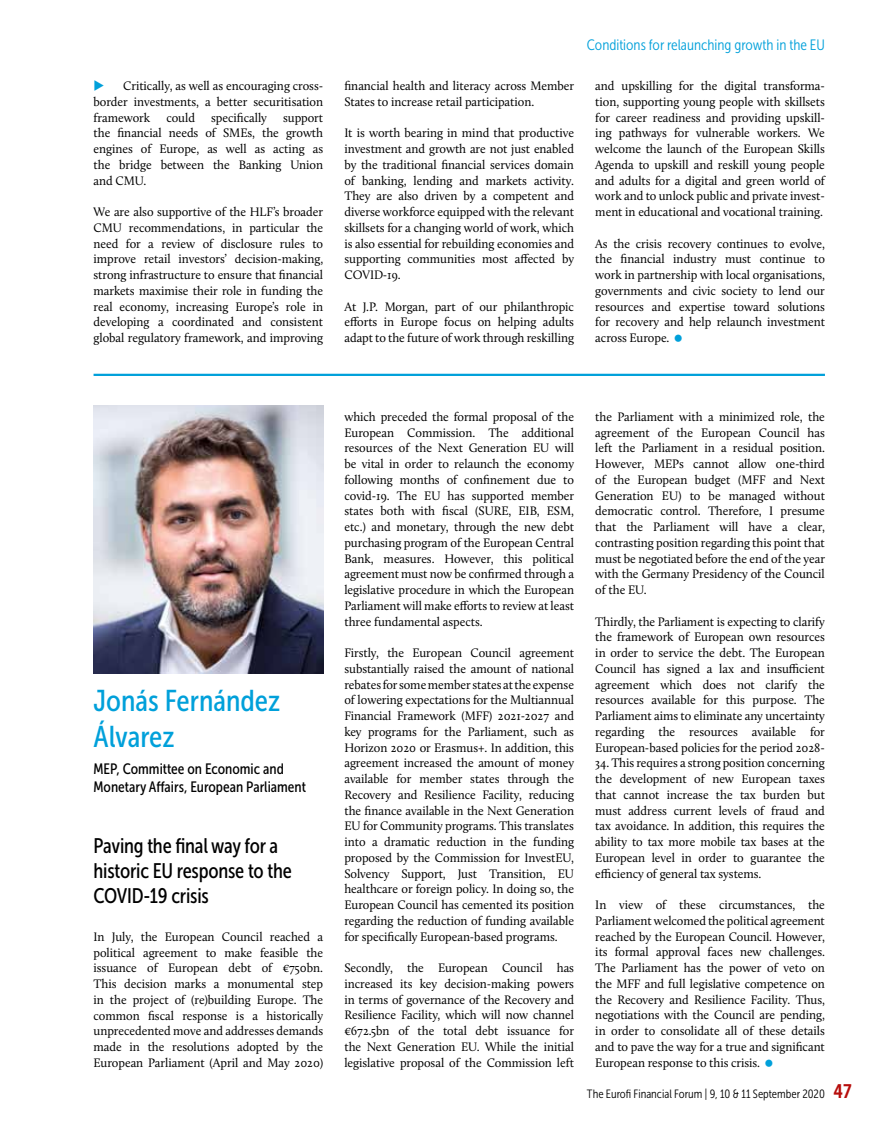
<style>
.page{position:relative;width:893px;height:1127px;background:#fff}
.page>*{position:absolute;margin:0;border:0;box-sizing:border-box;transform-origin:0 0}
.t1{font:30px/36px "Museo Sans Cond 500";color:#00a0da}
.t2{font:21px/25.2px "Museo Sans Cond 500";letter-spacing:-.01em;color:#000}
.t3{font:15px/18px "Museo Sans Cond 500";color:#000}
.t4{font:15px "Museo Sans Cond 300";color:#00a0da}
.t5{font:12.75px/15.8px "Calluna";letter-spacing:-.005em;color:#000;text-align:justify}
.t6{font:12px "Museo Sans Cond 300";color:#000}
.s1{font-family:"Museo Sans Cond 700";font-size:19.5px;color:#b70e0c}
</style>
<div class="page">
<hr style="left:94px;top:374px;width:731px;height:2px;background:#00a0da">
<img style="left:94px;top:405px;width:229px;height:268px">
<p class="t5" style="left:94px;top:78px;width:231px;text-indent:30px">Critically, as well as encouraging cross&shy;border investments, a better securitisation framework</p>
<p class="t5" style="left:166px;top:109px;width:30px">could</p>
<p class="t5" style="left:211px;top:109px;width:57px">specifically</p>
<p class="t5" style="left:94px;top:109px;width:231px;text-indent:190px">support the financial needs of SMEs, the growth engines of Europe, as well as acting as the bridge between the Banking Union and CMU.</p>
<p class="t5" style="left:94px;top:204px;width:231px">We are also supportive of the HLF’s broader CMU recommendations, in particular the need for a review of disclosure rules to improve retail investors’ decision-making, strong infrastructure to ensure that financial markets maximise their role in funding the real economy, increasing Europe’s role in developing a coordinated and consistent global regulatory framework, and improving</p>
<p class="t5" style="left:344px;top:78px;width:231px">financial health and literacy across Member<br>States to increase retail participation.</p>
<p class="t5" style="left:344px;top:125px;width:231px">It is worth bearing in mind that productive investment and growth are not just enabled by the traditional financial services domain of banking, lending and markets activity.<br>They are also driven by a competent and diverse workforce equipped with the relevant skillsets for a changing world of work, which is also essential for rebuilding economies and supporting communities most affected by COVID-19.</p>
<p class="t5" style="left:344px;top:298px;width:231px">At J.P. Morgan, part of our philanthropic efforts in Europe focus on helping adults adapt to the future of work through reskilling</p>
<p class="t4" style="left:587px;top:37px;width:240px">Conditions for relaunching growth in the EU</p>
<p class="t5" style="left:595px;top:78px;width:231px">and upskilling for the digital transforma&shy;tion, supporting young people with skillsets for career readiness and providing upskill&shy;ing pathways for vulnerable workers. We welcome the launch of the European Skills Agenda to upskill and reskill young people and adults for a digital and green world of work and to unlock public and private invest&shy;ment in educational and vocational training.</p>
<p class="t5" style="left:595px;top:235px;width:231px">As the crisis recovery continues to evolve, the financial industry must continue to work in partnership with local organisations, governments and civic society to lend our resources and expertise toward solutions for recovery and help relaunch investment across Europe.</p>
<h1 class="t1" style="left:94px;top:683px;width:188px">Jonás Fernández<br>Álvarez</h1>
<p class="t3" style="left:94px;top:760px;width:214px">MEP, Committee on Economic and<br>Monetary Affairs, European Parliament</p>
<h2 class="t2" style="left:94px;top:833px;width:200px">Paving the final way for a historic EU response to the<br>COVID-19 crisis</h2>
<p class="t5" style="left:94px;top:928px;width:231px">In July, the European Council reached a political agreement to make feasible the issuance of European debt of €750bn.<br>This decision marks a monumental step in the project of (re)building Europe. The common fiscal response is a historically unprecedented move and addresses demands made in the resolutions adopted by the European Parliament (April and May 2020)</p>
<p class="t5" style="left:344px;top:409px;width:231px">which preceded the formal proposal of the European Commission. The additional resources of the Next Generation EU will be vital in order to relaunch the economy following months of confinement due to covid-19. The EU has supported member states both with fiscal (SURE, EIB, ESM, etc.) and monetary, through the new debt purchasing program of the European Central Bank, measures. However, this political agreement must now be confirmed through a legislative procedure in which the European Parliament will make efforts to review at least three fundamental aspects.</p>
<p class="t5" style="left:344px;top:645px;width:231px">Firstly, the European Council agreement substantially raised the amount of national rebates for some member states at the expense of lowering expectations for the Multiannual Financial Framework (MFF) 2021-2027 and key programs for the Parliament, such as Horizon 2020 or Erasmus+. In addition, this agreement increased the amount of money available for member states through the Recovery and Resilience Facility, reducing the finance available in the Next Generation EU for Community programs. This translates into a dramatic reduction in the funding proposed by the Commission for InvestEU, Solvency Support, Just Transition, EU healthcare or foreign policy. In doing so, the European Council has cemented its position regarding the reduction of funding available for specifically European-based programs.</p>
<p class="t5" style="left:344px;top:960px;width:231px">Secondly, the European Council has increased its key decision-making powers in terms of governance of the Recovery and Resilience Facility, which will now channel €672.5bn of the total debt issuance for the Next Generation EU. While the initial legislative proposal of the Commission left</p>
<p class="t5" style="left:595px;top:408px;width:231px">the Parliament with a minimized role, the agreement of the European Council has left the Parliament in a residual position.<br>However, MEPs cannot allow one-third of the European budget (MFF and Next Generation EU) to be managed without democratic control. Therefore, I presume that the Parliament will have a clear, contrasting position regarding this point that must be negotiated before the end of the year with the Germany Presidency of the Council of the EU.</p>
<p class="t5" style="left:595px;top:613px;width:231px">Thirdly, the Parliament is expecting to clarify the framework of European own resources in order to service the debt. The European Council has signed a lax and insufficient agreement which does not clarify the resources available for this purpose. The Parliament aims to eliminate any uncertainty regarding the resources available for European-based policies for the period 2028-</p>
<p class="t5" style="left:595px;top:755px;width:231px">34. This requires a strong position concerning the development of new European taxes that cannot increase the tax burden but must address current levels of fraud and tax avoidance. In addition, this requires the ability to tax more mobile tax bases at the European level in order to guarantee the efficiency of general tax systems.</p>
<p class="t5" style="left:595px;top:897px;width:231px">In view of these circumstances, the Parliament welcomed the political agreement reached by the European Council. However, its formal approval faces new challenges.<br>The Parliament has the power of veto on the MFF and full legislative competence on the Recovery and Resilience Facility. Thus, negotiations with the Council are pending, in order to consolidate all of these details and to pave the way for a true and significant European response to this crisis.</p>
<p class="t6" style="left:587px;top:1087px;width:266px">The Eurofi Financial Forum | 9, 10 &amp; 11 September 2020 <span class="s1">47</span></p>
</div>
